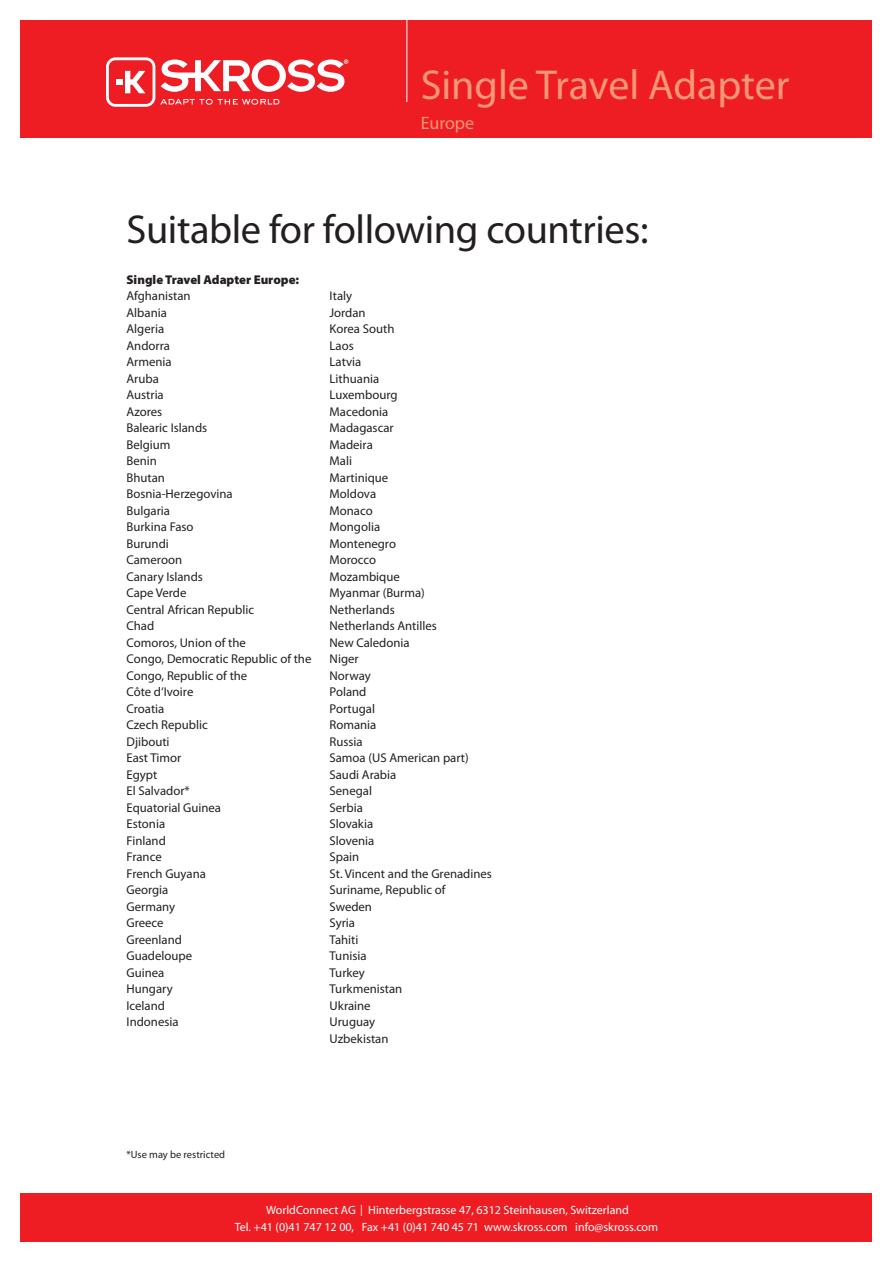
<style>
.page{position:relative;width:893px;height:1263px;background:#fff}
.page>*{position:absolute;margin:0;border:0;box-sizing:border-box;transform-origin:0 0}
.t1{font:42px "Myriad Pro";color:#f6977a}
.t2{font:40.5px "Myriad Pro";letter-spacing:-.01em;color:#231f20}
.t3{font:18px "Myriad Pro";color:#f6977a}
.t4{font:12.75px/16.5px "Myriad Pro";color:#231f20}
.t5{font:900 12.75px "Myriad Pro";color:#231f20}
.t6{font:12px/16.5px "Myriad Pro";color:#fff;text-align:center}
.t7{font:10.5px "Myriad Pro";color:#231f20}
.s1{font-weight:300;font-stretch:condensed;font-size:16.5px}
</style>
<div class="page">
<div style="left:20px;top:20px;width:851px;height:117px;background:#ee1d23"></div>
<svg style="left:106px;top:57px;width:242px;height:50px"></svg>
<div style="left:116px;top:79px;width:7px;height:6px;background:#fff"></div>
<hr style="left:406px;top:17px;width:1px;height:85px;background:#fff">
<div style="left:20px;top:1193px;width:852px;height:49px;background:#ee1d23"></div>
<h1 class="t1" style="left:421px;top:62px;width:370px">Single Travel Adapter</h1>
<h3 class="t3" style="left:421px;top:113px;width:55px">Europe</h3>
<h2 class="t2" style="left:126px;top:207px;width:523px">Suitable for following countries:</h2>
<p class="t5" style="left:126px;top:272px;width:174px">Single Travel Adapter Europe:</p>
<p class="t4" style="left:126px;top:288px;width:186px">Afghanistan<br>Albania<br>Algeria<br>Andorra<br>Armenia<br>Aruba<br>Austria<br>Azores<br>Balearic Islands<br>Belgium<br>Benin<br>Bhutan<br>Bosnia-Herzegovina<br>Bulgaria<br>Burkina Faso<br>Burundi<br>Cameroon<br>Canary Islands<br>Cape Verde<br>Central African Republic<br>Chad<br>Comoros, Union of the<br>Congo, Democratic Republic of the<br>Congo, Republic of the<br>Côte d‘Ivoire<br>Croatia<br>Czech Republic<br>Djibouti<br>East Timor<br>Egypt<br>El Salvador*<br>Equatorial Guinea<br>Estonia<br>Finland<br>France<br>French Guyana<br>Georgia<br>Germany<br>Greece<br>Greenland<br>Guadeloupe<br>Guinea<br>Hungary<br>Iceland<br>Indonesia</p>
<p class="t4" style="left:330px;top:288px;width:164px">Italy<br>Jordan<br>Korea South<br>Laos<br>Latvia<br>Lithuania<br>Luxembourg<br>Macedonia<br>Madagascar<br>Madeira<br>Mali<br>Martinique<br>Moldova<br>Monaco<br>Mongolia<br>Montenegro<br>Morocco<br>Mozambique<br>Myanmar (Burma)<br>Netherlands<br>Netherlands Antilles<br>New Caledonia<br>Niger<br>Norway<br>Poland<br>Portugal<br>Romania<br>Russia<br>Samoa (US American part)<br>Saudi Arabia<br>Senegal<br>Serbia<br>Slovakia<br>Slovenia<br>Spain<br>St. Vincent and the Grenadines<br>Suriname, Republic of<br>Sweden<br>Syria<br>Tahiti<br>Tunisia<br>Turkey<br>Turkmenistan<br>Ukraine<br>Uruguay<br>Uzbekistan</p>
<p class="t7" style="left:126px;top:1149px;width:100px">*Use may be restricted</p>
<p class="t6" style="left:235px;top:1202px;width:425px">WorldConnect AG <span class="s1">I</span> Hinterbergstrasse 47, 6312 Steinhausen, Switzerland<br>Tel. +41 (0)41 747 12 00, Fax +41 (0)41 740 45 71 www.skross.com info@skross.com</p>
</div>
